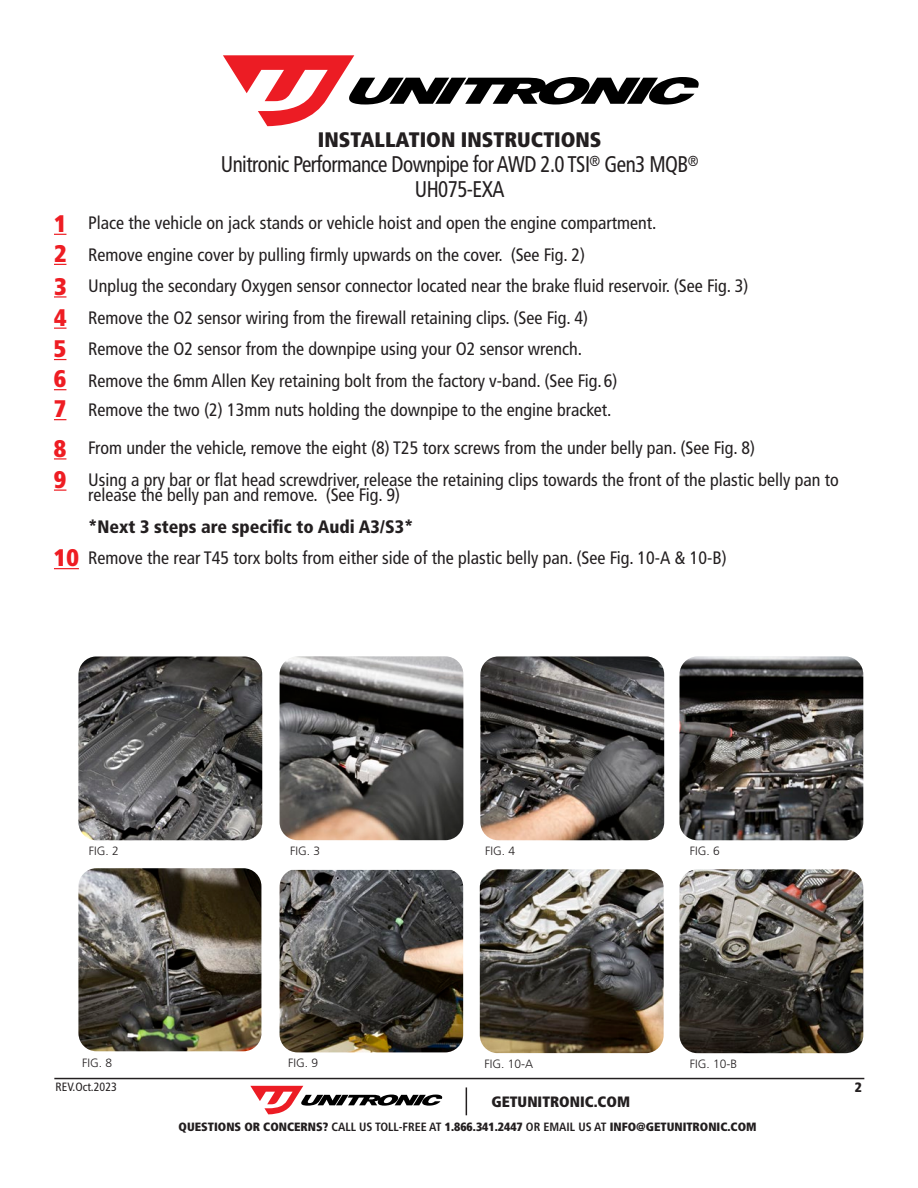
<style>
.page{position:relative;width:918px;height:1188px;background:#fff}
.page>*{position:absolute;margin:0;border:0;box-sizing:border-box;transform-origin:0 0}
.t1{font:900 condensed 24px "Frutiger LT Std";color:#ee1d23}
.t2{font:condensed 22.65px/25.2px "Frutiger LT Std";letter-spacing:-.025em;color:#231f20;text-align:center;scale:.93 1}
.t3{font:900 condensed 21px "Frutiger LT Std";color:#231f20}
.t4{font:condensed 18px/15.8px "Frutiger LT Std";color:#231f20}
.t5{font:900 condensed 18px "Frutiger LT Std";color:#231f20}
.t6{font:900 condensed 15px "Frutiger LT Std";color:#231f20}
.t7{font:900 condensed 13.5px "Frutiger LT Std";color:#231f20}
.t8{font:900 condensed 12px "Frutiger LT Std";color:#231f20}
.t9{font:300 12px "Frutiger LT Std";color:#231f20}
.t10{font:condensed 12px "Frutiger LT Std";color:#231f20}
.s1{font-weight:700}
</style>
<div class="page">
<svg style="left:466px;top:1087px;width:1px;height:28px"></svg>
<svg style="left:250px;top:1086px;width:192px;height:28px"></svg>
<svg style="left:223px;top:55px;width:476px;height:71px"></svg>
<img style="left:78px;top:868px;width:183px;height:183px">
<img style="left:280px;top:870px;width:183px;height:182px">
<hr style="left:54px;top:1078px;width:810px;height:1px;background:#231f20">
<svg style="left:54px;top:264px;width:12px;height:1px"></svg>
<svg style="left:54px;top:234px;width:12px;height:1px"></svg>
<svg style="left:54px;top:296px;width:12px;height:2px"></svg>
<svg style="left:54px;top:328px;width:13px;height:1px"></svg>
<svg style="left:54px;top:359px;width:12px;height:1px"></svg>
<svg style="left:54px;top:389px;width:12px;height:1px"></svg>
<svg style="left:54px;top:419px;width:12px;height:1px"></svg>
<svg style="left:54px;top:458px;width:12px;height:2px"></svg>
<svg style="left:54px;top:490px;width:12px;height:1px"></svg>
<svg style="left:54px;top:568px;width:25px;height:1px"></svg>
<img style="left:480px;top:656px;width:184px;height:184px">
<img style="left:480px;top:869px;width:184px;height:184px">
<img style="left:679px;top:869px;width:184px;height:184px">
<img style="left:280px;top:656px;width:183px;height:184px">
<img style="left:679px;top:656px;width:184px;height:184px">
<img style="left:78px;top:656px;width:184px;height:184px">
<p class="t1" style="left:54px;top:209px;width:14px">1</p>
<p class="t1" style="left:54px;top:239px;width:14px">2</p>
<p class="t1" style="left:54px;top:272px;width:14px">3</p>
<p class="t1" style="left:54px;top:303px;width:14px">4</p>
<p class="t1" style="left:54px;top:334px;width:14px">5</p>
<p class="t1" style="left:54px;top:364px;width:14px">6</p>
<p class="t1" style="left:54px;top:394px;width:14px">7</p>
<p class="t1" style="left:54px;top:434px;width:14px">8</p>
<p class="t1" style="left:54px;top:465px;width:14px">9</p>
<p class="t1" style="left:54px;top:543px;width:26px">10</p>
<p class="t3" style="left:318px;top:126px;width:285px">INSTALLATION INSTRUCTIONS</p>
<p class="t2" style="left:221px;top:151px;width:515px">Unitronic Performance Downpipe for AWD 2.0 TSI<sup>®</sup> Gen3 MQB<sup>®<br></sup>UH075-EXA</p>
<p class="t4" style="left:88px;top:215px;width:570px">Place the vehicle on jack stands or vehicle hoist and open the engine compartment.</p>
<p class="t4" style="left:88px;top:247px;width:499px">Remove engine cover by pulling firmly upwards on the cover. (See Fig. 2)</p>
<p class="t4" style="left:88px;top:278px;width:662px">Unplug the secondary Oxygen sensor connector located near the brake fluid reservoir. (See Fig. 3)</p>
<p class="t4" style="left:88px;top:310px;width:501px">Remove the O2 sensor wiring from the firewall retaining clips. (See Fig. 4)</p>
<p class="t4" style="left:88px;top:341px;width:496px">Remove the O2 sensor from the downpipe using your O2 sensor wrench.</p>
<p class="t4" style="left:88px;top:373px;width:531px">Remove the 6mm Allen Key retaining bolt from the factory v-band. (See Fig. 6)</p>
<p class="t4" style="left:88px;top:402px;width:525px">Remove the two (2) 13mm nuts holding the downpipe to the engine bracket.</p>
<p class="t4" style="left:88px;top:440px;width:668px">From under the vehicle, remove the eight (8) T25 torx screws from the under belly pan. (See Fig. 8)</p>
<p class="t4" style="left:88px;top:472px;width:752px">Using a pry bar or flat head screwdriver, release the retaining clips towards the front of the plastic belly pan to release the belly pan and remove. (See Fig. 9)</p>
<p class="t5" style="left:88px;top:516px;width:327px">*Next 3 steps are specific to Audi A3/S3*</p>
<p class="t4" style="left:88px;top:550px;width:640px">Remove the rear T45 torx bolts from either side of the plastic belly pan. (See Fig. 10-A &amp; 10-B)</p>
<p class="t9" style="left:89px;top:844px;width:31px">FIG. 2</p>
<p class="t9" style="left:290px;top:844px;width:31px">FIG. 3</p>
<p class="t9" style="left:690px;top:844px;width:31px">FIG. 6</p>
<p class="t9" style="left:485px;top:844px;width:31px">FIG. 4</p>
<p class="t9" style="left:82px;top:1056px;width:31px">FIG. 8</p>
<p class="t10" style="left:56px;top:1080px;width:63px">REV.Oct.2023</p>
<p class="t9" style="left:288px;top:1056px;width:31px">FIG. 9</p>
<p class="t9" style="left:485px;top:1057px;width:50px">FIG. 10-A</p>
<p class="t9" style="left:690px;top:1057px;width:49px">FIG. 10-B</p>
<p class="t6" style="left:492px;top:1092px;width:140px">GETUNITRONIC.COM</p>
<p class="t8" style="left:179px;top:1119px;width:580px">QUESTIONS OR CONCERNS? <span class="s1">CALL US TOLL-FREE AT</span> 1.866.341.2447 <span class="s1">OR EMAIL US AT</span> INFO@GETUNITRONIC.COM</p>
<p class="t7" style="left:855px;top:1079px;width:9px">2</p>
</div>
